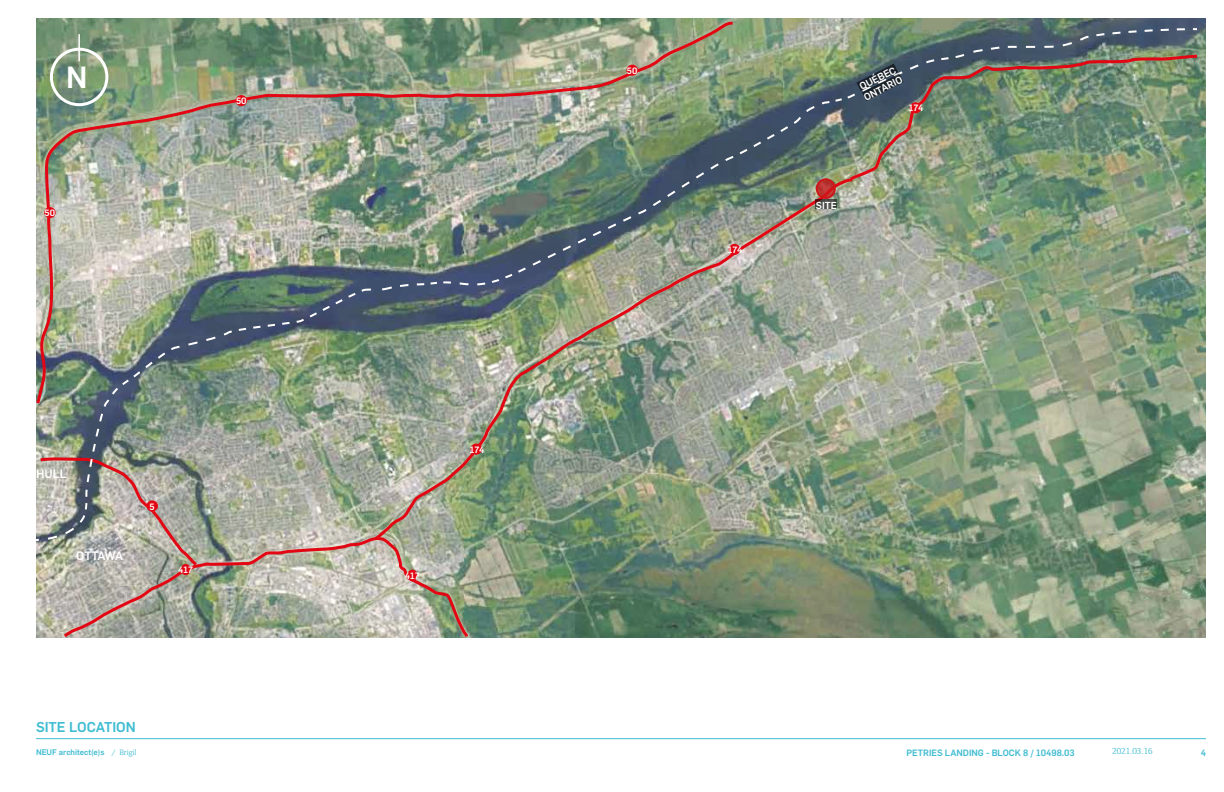
<style>
.page{position:relative;width:1224px;height:792px;background:#fff}
.page>*{position:absolute;margin:0;border:0;box-sizing:border-box;transform-origin:0 0}
.t1{font:500 30px "Flama";color:#fff}
.t2{font:500 14px "Flama";color:#3fbcd2}
.t3{font:500 12px "Flama";letter-spacing:-.005em;color:#fff}
.t4{font:500 10px "Flama";color:#fff}
.t5{font:500 9px "Flama";color:#3fbcd2}
.t6{font:500 9px "Flama";color:#fff}
.t7{font:9px "Foundry Form Serif";color:#3fbcd2}
.t8{font:500 8px "Flama";color:#3fbcd2}
.s1{font-family:"Foundry Form Serif";font-weight:400}
</style>
<div class="page">
<hr style="left:36px;top:738px;width:1170px;height:1px;background:#3fbcd2">
<img style="left:36px;top:18px;width:1170px;height:619px">
<img style="left:61px;top:542px;width:409px;height:96px">
<div style="left:407px;top:570px;width:10px;height:11px;background:#e30613;border-radius:50%"></div>
<div style="left:181px;top:564px;width:10px;height:11px;background:#e30613;border-radius:50%"></div>
<svg style="left:37px;top:542px;width:163px;height:27px;background:#afa89d"></svg>
<img style="left:36px;top:27px;width:1163px;height:515px">
<svg style="left:857px;top:61px;width:68px;height:40px;background:#3c4b56"></svg>
<h1 class="t1" style="left:66px;top:59px;width:23px">N</h1>
<p class="t6" style="left:45px;top:208px;width:12px">50</p>
<p class="t6" style="left:236px;top:96px;width:12px">50</p>
<h3 class="t3" style="left:36px;top:466px;width:32px">HULL</h3>
<h3 class="t3" style="left:76px;top:549px;width:48px">OTTAWA</h3>
<p class="t6" style="left:150px;top:501px;width:7px">5</p>
<p class="t6" style="left:178px;top:565px;width:17px">417</p>
<h2 class="t2" style="left:36px;top:718px;width:101px">SITE LOCATION</h2>
<p class="t6" style="left:405px;top:570px;width:17px">417</p>
<p class="t6" style="left:470px;top:444px;width:16px">174</p>
<p class="t6" style="left:627px;top:65px;width:12px">50</p>
<p class="t6" style="left:728px;top:244px;width:16px">174</p>
<p class="t4" style="left:858px;top:82px;width:41px;rotate:-27deg">QUÉBEC</p>
<p class="t4" style="left:862px;top:92px;width:43px;rotate:-27deg">ONTARIO</p>
<p class="t6" style="left:909px;top:103px;width:16px">174</p>
<p class="t4" style="left:816px;top:199px;width:23px">SITE</p>
<p class="t8" style="left:36px;top:749px;width:102px">NEUF architect(e)s <span class="s1">/ Brigil</span></p>
<p class="t5" style="left:907px;top:749px;width:170px">PETRIES LANDING - BLOCK 8 / 10498.03</p>
<p class="t7" style="left:1112px;top:747px;width:42px">2021.03.16</p>
<p class="t5" style="left:1201px;top:747px;width:7px">4</p>
</div>
